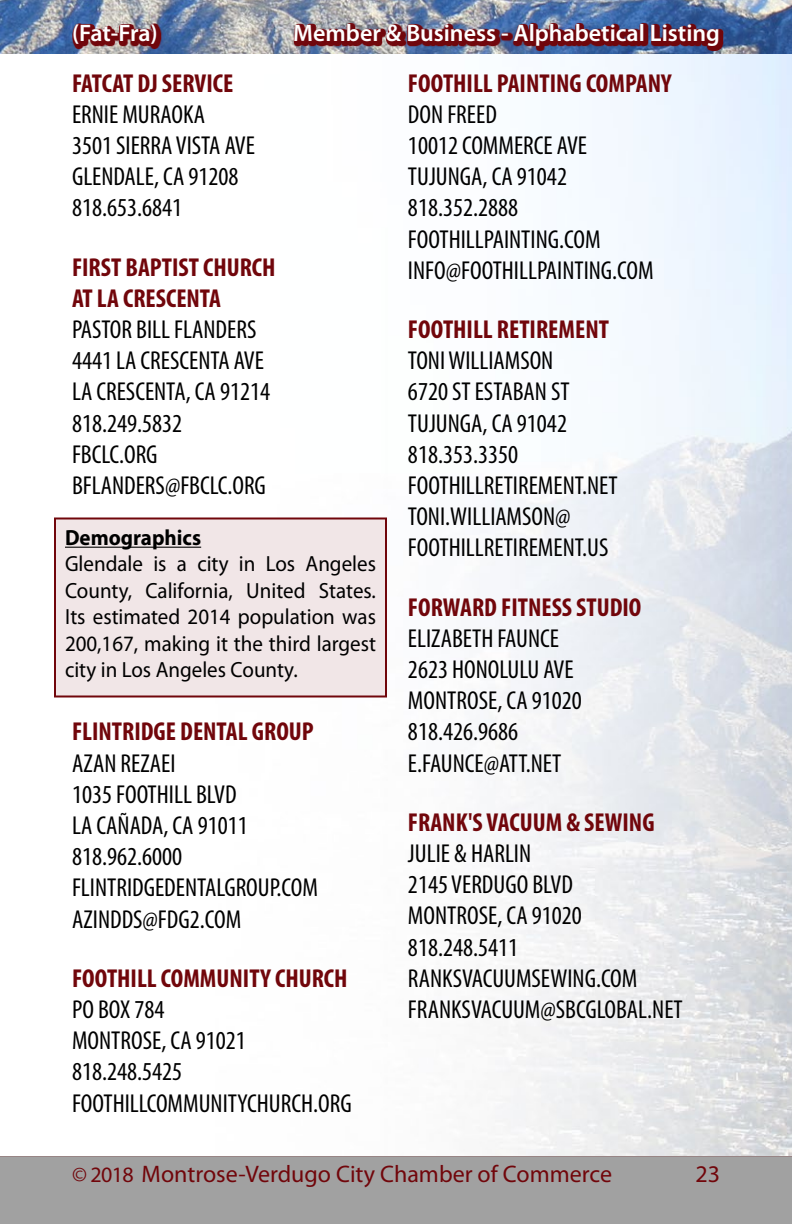
<style>
.page{position:relative;width:792px;height:1224px;background:#fff}
.page>*{position:absolute;margin:0;border:0;box-sizing:border-box;transform-origin:0 0}
.t1{font:condensed 26px/31.2px "Myriad Pro";color:#000}
.t2{font:24px "Myriad Pro";color:#71060b}
.t3{font:600 24px "Myriad Pro";color:#fff}
.t4{font:22px/26.4px "Myriad Pro";color:#000;scale:.95 1}
.s1{font-weight:700;color:#71060b}
.s2{font-weight:700}
.s3{font-size:22px}
</style>
<div class="page">
<div style="left:0;top:1155px;width:792px;height:69px;background:#a1a1a1"></div>
<img style="left:54px;top:54px;width:738px;height:1101px">
<img style="left:0;top:0;width:792px;height:54px">
<img style="left:72px;top:22px;width:652px;height:30px">
<div style="left:55px;top:518px;width:331px;height:178px;background:#f1e6e7"></div>
<hr style="left:65px;top:547px;width:136px;height:1px;background:#000">
<div style="left:54px;top:518px;width:333px;height:180px;border:2px solid #71060b"></div>
<p class="t3" style="left:72px;top:18px;width:87px">(Fat-Fra)</p>
<p class="t3" style="left:293px;top:18px;width:428px">Member &amp; Business - Alphabetical Listing</p>
<p class="t1" style="left:72px;top:67px;width:184px"><span class="s1">FATCAT DJ SERVICE<br></span>ERNIE MURAOKA<br>3501 SIERRA VISTA AVE<br>GLENDALE, CA 91208<br>818.653.6841</p>
<p class="t1" style="left:72px;top:251px;width:205px"><span class="s1">FIRST BAPTIST CHURCH<br>AT LA CRESCENTA<br></span>PASTOR BILL FLANDERS<br>4441 LA CRESCENTA AVE<br>LA CRESCENTA, CA 91214<br>818.249.5832<br>FBCLC.ORG<br>BFLANDERS@FBCLC.ORG</p>
<p class="t4" style="left:65px;top:524px;width:329px"><span class="s2">Demographics<br></span>Glendale is a city in Los Angeles<br>County, California, United States.<br>Its estimated 2014 population was<br>200,167, making it the third largest city in Los Angeles County.</p>
<p class="t1" style="left:72px;top:716px;width:248px"><span class="s1">FLINTRIDGE DENTAL GROUP<br></span>AZAN REZAEI<br>1035 FOOTHILL BLVD<br>LA CAÑADA, CA 91011<br>818.962.6000<br>FLINTRIDGEDENTALGROUP.COM<br>AZINDDS@FDG2.COM</p>
<p class="t1" style="left:72px;top:962px;width:281px"><span class="s1">FOOTHILL COMMUNITY CHURCH<br></span>PO BOX 784<br>MONTROSE, CA 91021<br>818.248.5425<br>FOOTHILLCOMMUNITYCHURCH.ORG</p>
<p class="t1" style="left:408px;top:67px;width:265px"><span class="s1">FOOTHILL PAINTING COMPANY<br></span>DON FREED<br>10012 COMMERCE AVE<br>TUJUNGA, CA 91042<br>818.352.2888<br>FOOTHILLPAINTING.COM<br>INFO@FOOTHILLPAINTING.COM</p>
<p class="t1" style="left:408px;top:313px;width:211px"><span class="s1">FOOTHILL RETIREMENT<br></span>TONI WILLIAMSON<br>6720 ST ESTABAN ST<br>TUJUNGA, CA 91042<br>818.353.3350<br>FOOTHILLRETIREMENT.NET<br>TONI.WILLIAMSON@<br>FOOTHILLRETIREMENT.US</p>
<p class="t1" style="left:408px;top:591px;width:235px"><span class="s1">FORWARD FITNESS STUDIO<br></span>ELIZABETH FAUNCE<br>2623 HONOLULU AVE<br>MONTROSE, CA 91020<br>818.426.9686<br>E.FAUNCE@ATT.NET</p>
<p class="t1" style="left:408px;top:806px;width:276px"><span class="s1">FRANK'S VACUUM &amp; SEWING<br></span>JULIE &amp; HARLIN<br>2145 VERDUGO BLVD<br>MONTROSE, CA 91020<br>818.248.5411<br>RANKSVACUUMSEWING.COM<br>FRANKSVACUUM@SBCGLOBAL.NET</p>
<p class="t2" style="left:72px;top:1159px;width:542px"><span class="s3">© 2018</span> Montrose-Verdugo City Chamber of Commerce</p>
<p class="t2" style="left:695px;top:1159px;width:26px">23</p>
</div>
